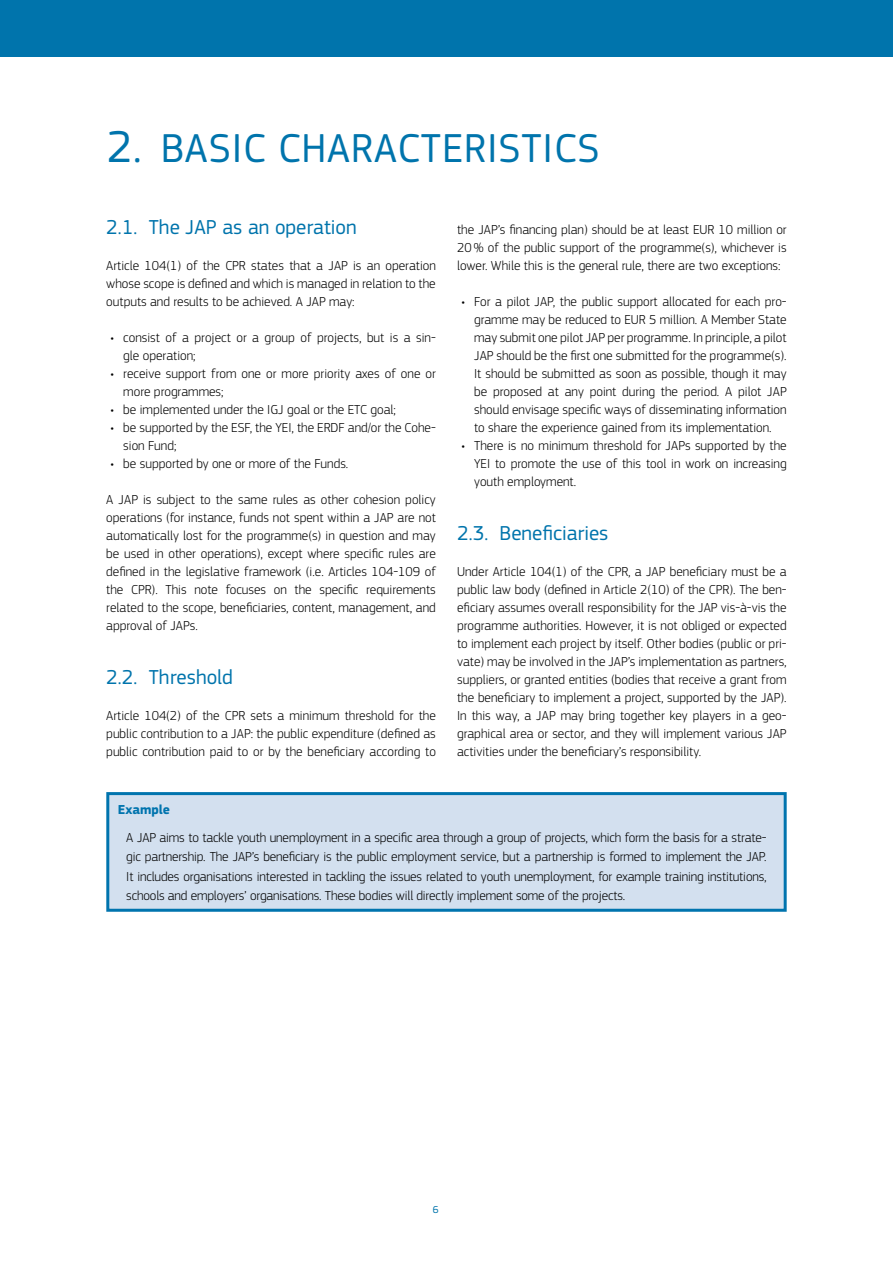
<style>
.page{position:relative;width:893px;height:1263px;background:#fff}
.page>*{position:absolute;margin:0;border:0;box-sizing:border-box;transform-origin:0 0}
.t1{font:42px "EC Square Sans Pro";letter-spacing:.02em;color:#0074ac}
.t2{font:21px "EC Square Sans Pro";color:#0074ac}
.Body{font:300 13.5px/18px "EC Square Sans Pro";color:#000;text-align:justify}
.Box_Body{font:300 13.5px/19.5px "EC Square Sans Pro";letter-spacing:-.01em;color:#000;text-align:justify}
.Title_table{font:700 13.5px "EC Square Sans Pro";color:#0074ae}
.t3{font:10.5px "EC Square Sans Pro";color:#0074ac}
.s1{font-size:46.5px}
</style>
<div class="page">
<div style="left:0;top:0;width:893px;height:57px;background:#0074ac"></div>
<div style="left:108px;top:794px;width:677px;height:116px;background:#d3e0ef"></div>
<div style="left:106px;top:792px;width:681px;height:120px;border:3px solid #0074ae"></div>
<p class="t1" style="left:107px;top:124px;width:494px"><span class="s1">2.</span> BASIC CHARACTERISTICS</p>
<p class="t2" style="left:106px;top:215px;width:252px">2.1. The JAP as an operation</p>
<p class="Body" style="left:106px;top:256px;width:331px">Article 104(1) of the CPR states that a JAP is an operation whose scope is defined and which is managed in relation to the outputs and results to be achieved. A JAP may:</p>
<p class="Body" style="left:123px;top:328px;width:314px;text-indent:-13px">• consist of a project or a group of projects, but is a sin&shy;gle operation;</p>
<p class="Body" style="left:123px;top:364px;width:314px;text-indent:-13px">• receive support from one or more priority axes of one or more programmes;</p>
<p class="Body" style="left:111px;top:400px;width:287px">• be implemented under the IGJ goal or the ETC goal;</p>
<p class="Body" style="left:123px;top:418px;width:314px;text-indent:-13px">• be supported by the ESF, the YEI, the ERDF and/or the Cohe&shy;sion Fund;</p>
<p class="Body" style="left:111px;top:454px;width:239px">• be supported by one or more of the Funds.</p>
<p class="Body" style="left:106px;top:490px;width:331px">A JAP is subject to the same rules as other cohesion policy operations (for instance, funds not spent within a JAP are not automatically lost for the programme(s) in question and may be used in other operations), except where specific rules are defined in the legislative framework (i.e. Articles 104-109 of the CPR). This note focuses on the specific requirements related to the scope, beneficiaries, content, management, and approval of JAPs.</p>
<p class="t2" style="left:106px;top:665px;width:128px">2.2. Threshold</p>
<p class="Body" style="left:106px;top:706px;width:331px">Article 104(2) of the CPR sets a minimum threshold for the public contribution to a JAP: the public expenditure (defined as public contribution paid to or by the beneficiary according to</p>
<p class="Body" style="left:457px;top:220px;width:331px">the JAP’s financing plan) should be at least EUR 10 million or 20% of the public support of the programme(s), whichever is lower. While this is the general rule, there are two exceptions:</p>
<p class="Body" style="left:474px;top:292px;width:314px;text-indent:-13px">• For a pilot JAP, the public support allocated for each pro&shy;gramme may be reduced to EUR 5 million. A Member State may submit one pilot JAP per programme. In principle, a pilot JAP should be the first one submitted for the programme(s).<br>It should be submitted as soon as possible, though it may be proposed at any point during the period. A pilot JAP should envisage specific ways of disseminating information to share the experience gained from its implementation.</p>
<p class="Body" style="left:474px;top:436px;width:314px;text-indent:-13px">• There is no minimum threshold for JAPs supported by the YEI to promote the use of this tool in work on increasing youth employment.</p>
<p class="t2" style="left:457px;top:521px;width:153px">2.3. Beneficiaries</p>
<p class="Body" style="left:457px;top:562px;width:331px">Under Article 104(1) of the CPR, a JAP beneficiary must be a public law body (defined in Article 2(10) of the CPR). The ben&shy;eficiary assumes overall responsibility for the JAP vis-à-vis the programme authorities. However, it is not obliged or expected to implement each project by itself. Other bodies (public or pri&shy;vate) may be involved in the JAP’s implementation as partners, suppliers, or granted entities (bodies that receive a grant from the beneficiary to implement a project, supported by the JAP).<br>In this way, a JAP may bring together key players in a geo&shy;graphical area or sector, and they will implement various JAP activities under the beneficiary’s responsibility.</p>
<h5 class="Title_table" style="left:118px;top:801px;width:54px">Example</h5>
<p class="Box_Body" style="left:126px;top:827px;width:642px">A JAP aims to tackle youth unemployment in a specific area through a group of projects, which form the basis for a strate&shy;gic partnership. The JAP’s beneficiary is the public employment service, but a partnership is formed to implement the JAP.<br>It includes organisations interested in tackling the issues related to youth unemployment, for example training institutions, schools and employers’ organisations. These bodies will directly implement some of the projects.</p>
<p class="t3" style="left:433px;top:1203px;width:7px">6</p>
</div>
